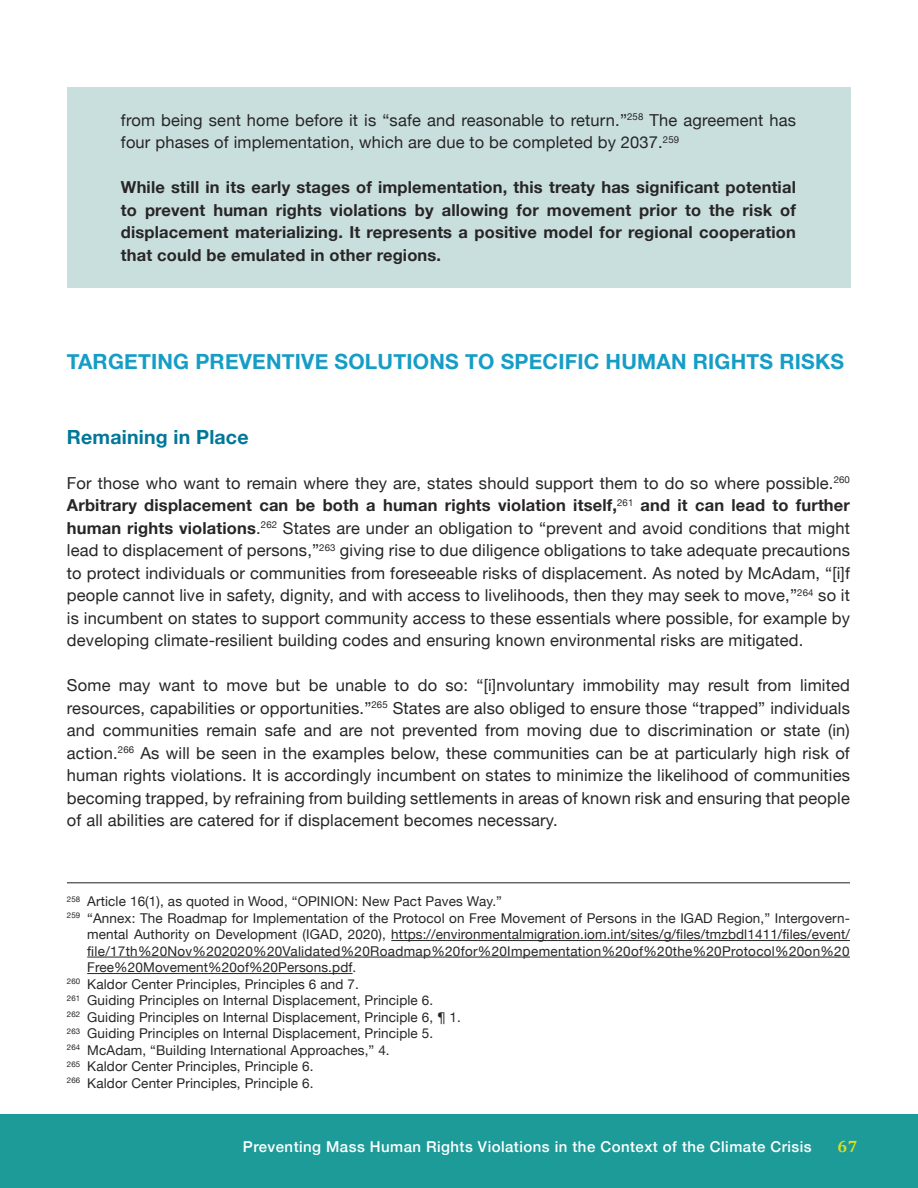
<style>
.page{position:relative;width:918px;height:1188px;background:#fff}
.page>*{position:absolute;margin:0;border:0;box-sizing:border-box;transform-origin:0 0}
.t1{font:700 21px "Helvetica Neue";letter-spacing:.01em;color:#159dc6}
.t2{font:700 19.5px "Helvetica Neue";letter-spacing:.01em;color:#007798}
.t3{font:16.5px/22.5px "Helvetica Neue";letter-spacing:.01em;color:#282526;text-align:justify}
.t4{font:700 16.5px/22.5px "Helvetica Neue";letter-spacing:.01em;color:#282526;text-align:justify}
.t5{font:700 16.5px "Cambria";color:#d6df21}
.t6{font:500 15px "Helvetica Neue";letter-spacing:.03em;color:#fff}
.Footnote{font:13.5px/16.5px "Helvetica Neue";letter-spacing:.01em;color:#282526;text-align:justify}
.s1{font-weight:700}
</style>
<div class="page">
<div style="left:0;top:1114px;width:918px;height:74px;background:#1d9b98"></div>
<div style="left:67px;top:87px;width:783px;height:201px;background:#c8dfde"></div>
<hr style="left:67px;top:883px;width:783px;height:1px;background:#231f20">
<hr style="left:391px;top:940px;width:459px;height:1px;background:#282526">
<hr style="left:87px;top:957px;width:763px;height:1px;background:#282526">
<hr style="left:87px;top:973px;width:266px;height:1px;background:#282526">
<p class="t3" style="left:121px;top:110px;width:677px">from being sent home before it is “safe and reasonable to return.”<sup>258</sup> The agreement has four phases of implementation, which are due to be completed by 2037.<sup>259</sup></p>
<p class="t4" style="left:121px;top:176px;width:677px">While still in its early stages of implementation, this treaty has significant potential to prevent human rights violations by allowing for movement prior to the risk of displacement materializing. It represents a positive model for regional cooperation that could be emulated in other regions.</p>
<p class="t1" style="left:67px;top:345px;width:779px">TARGETING PREVENTIVE SOLUTIONS TO SPECIFIC HUMAN RIGHTS RISKS</p>
<p class="t2" style="left:67px;top:421px;width:183px">Remaining in Place</p>
<p class="t3" style="left:67px;top:473px;width:785px">For those who want to remain where they are, states should support them to do so where possible.<sup>260<br></sup><span class="s1">Arbitrary displacement can be both a human rights violation itself,</span><sup>261</sup> <span class="s1">and it can lead to further human rights violations</span>.<sup>262</sup> States are under an obligation to “prevent and avoid conditions that might lead to displacement of persons,”<sup>263</sup> giving rise to due diligence obligations to take adequate precautions to protect individuals or communities from foreseeable risks of displacement. As noted by McAdam, “[i]f people cannot live in safety, dignity, and with access to livelihoods, then they may seek to move,”<sup>264</sup> so it is incumbent on states to support community access to these essentials where possible, for example by developing climate-resilient building codes and ensuring known environmental risks are mitigated.</p>
<p class="t3" style="left:67px;top:675px;width:785px">Some may want to move but be unable to do so: “[i]nvoluntary immobility may result from limited resources, capabilities or opportunities.”<sup>265</sup> States are also obliged to ensure those “trapped” individuals and communities remain safe and are not prevented from moving due to discrimination or state (in) action.<sup>266</sup> As will be seen in the examples below, these communities can be at particularly high risk of human rights violations. It is accordingly incumbent on states to minimize the likelihood of communities becoming trapped, by refraining from building settlements in areas of known risk and ensuring that people of all abilities are catered for if displacement becomes necessary.</p>
<p class="Footnote" style="left:67px;top:894px;width:437px"><sup>258</sup> Article 16(1), as quoted in Wood, “OPINION: New Pact Paves Way.”</p>
<p class="Footnote" style="left:87px;top:910px;width:764px;text-indent:-20px"><sup>259</sup> “Annex: The Roadmap for Implementation of the Protocol on Free Movement of Persons in the IGAD Region,” Intergovern&shy;mental Authority on Development (IGAD, 2020), https://environmentalmigration.iom.int/sites/g/files/tmzbdl1411/files/event/ file/17th%20Nov%202020%20Validated%20Roadmap%20for%20Impementation%20of%20the%20Protocol%20on%20<br>Free%20Movement%20of%20Persons.pdf.</p>
<p class="Footnote" style="left:67px;top:976px;width:293px"><sup>260</sup> Kaldor Center Principles, Principles 6 and 7.</p>
<p class="Footnote" style="left:67px;top:993px;width:368px"><sup>261</sup> Guiding Principles on Internal Displacement, Principle 6.</p>
<p class="Footnote" style="left:67px;top:1009px;width:395px"><sup>262</sup> Guiding Principles on Internal Displacement, Principle 6, ¶ 1.</p>
<p class="Footnote" style="left:67px;top:1026px;width:368px"><sup>263</sup> Guiding Principles on Internal Displacement, Principle 5.</p>
<p class="Footnote" style="left:67px;top:1042px;width:324px"><sup>264</sup> McAdam, “Building International Approaches,” 4.</p>
<p class="Footnote" style="left:67px;top:1059px;width:248px"><sup>265</sup> Kaldor Center Principles, Principle 6.</p>
<p class="Footnote" style="left:67px;top:1075px;width:248px"><sup>266</sup> Kaldor Center Principles, Principle 6.</p>
<p class="t6" style="left:243px;top:1135px;width:570px">Preventing Mass Human Rights Violations in the Context of the Climate Crisis</p>
<p class="t5" style="left:838px;top:1136px;width:21px">67</p>
</div>
